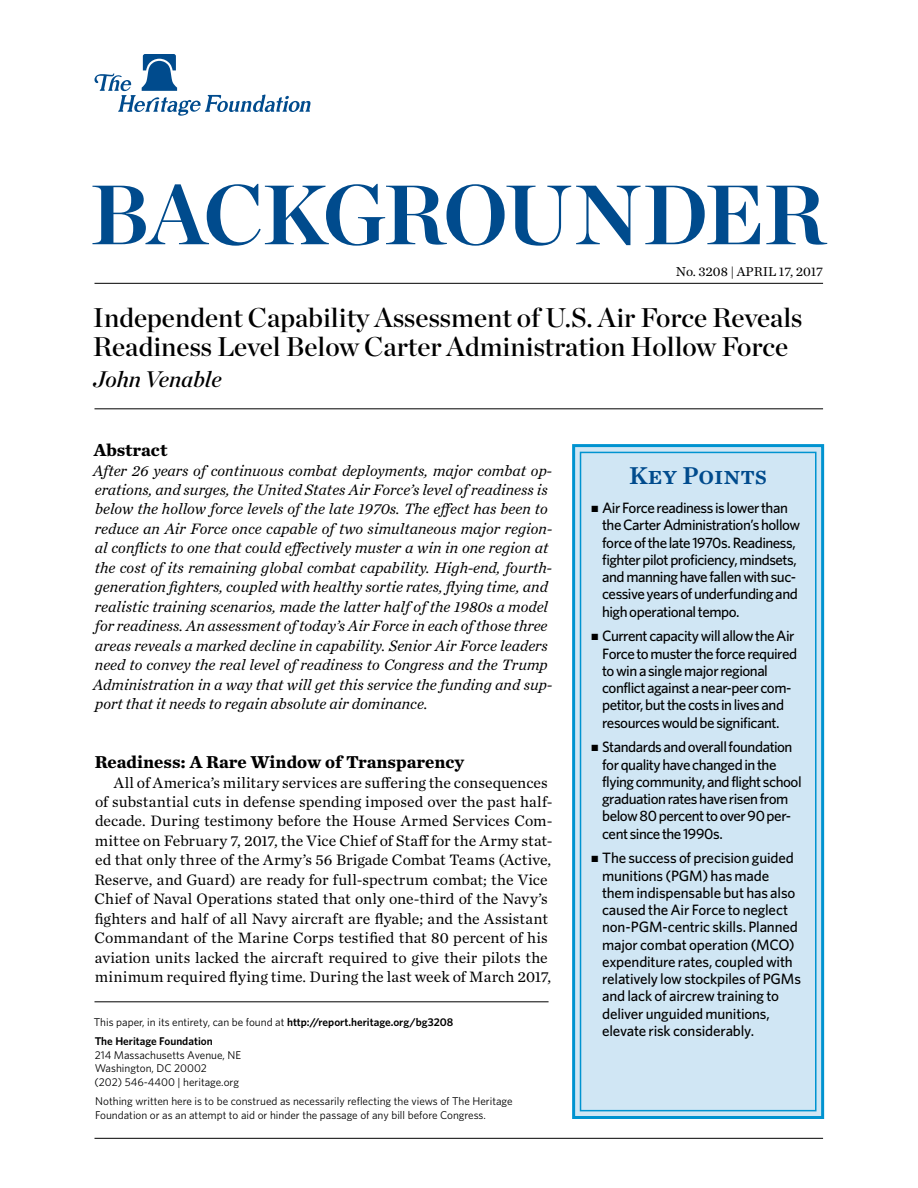
<style>
.page{position:relative;width:918px;height:1188px;background:#fff}
.page>*{position:absolute;margin:0;border:0;box-sizing:border-box;transform-origin:0 0}
.t1{font:84px "Chronicle Display Bold SC800";letter-spacing:-.025em;color:#004b8d}
.t2{font:27px/28.5px "Chronicle Display Semi";color:#000}
.t3{font:25.5px "Chronicle Text G1 Semi";color:#004b8d}
.t4{font:italic 22.5px "Chronicle Display Semi";color:#000}
.t5{font:700 18px "Chronicle Text G1";color:#000}
.t6{font:italic 15.75px/19.5px "Chronicle Text G1";color:#000}
.t7{font:15.75px/19.5px "Chronicle Text G1";letter-spacing:.005em;color:#000}
.t8{font:500 15px/17.2px "Whitney";letter-spacing:-.03em;color:#000}
.t9{font:13.5px "Chronicle Text G1";color:#000}
.t10{font:11.25px/13.5px "Whitney";color:#000}
.t11{font:600 11.25px/19.5px "Whitney";color:#000}
.s1{font-weight:400}
</style>
<div class="page">
<svg style="left:94px;top:54px;width:217px;height:62px"></svg>
<div style="left:572px;top:444px;width:252px;height:675px;background:#d0e6f4;border:3px solid #0093d0"></div>
<div style="left:580px;top:452px;width:237px;height:659px;border:2px solid #0093d0"></div>
<hr style="left:94px;top:1138px;width:729px;height:1px;background:#000">
<hr style="left:94px;top:283px;width:729px;height:1px;background:#000">
<hr style="left:94px;top:409px;width:729px;height:1px;background:#000">
<hr style="left:94px;top:1002px;width:455px;height:1px;background:#000">
<h1 class="t1" style="left:90px;top:147px;width:737px">BACKGROUNDER</h1>
<p class="t9" style="left:676px;top:262px;width:149px">No. 3208 | April 17, 2017</p>
<h2 class="t2" style="left:93px;top:301px;width:711px">Independent Capability Assessment of U.S. Air Force Reveals<br>Readiness Level Below Carter Administration Hollow Force</h2>
<h3 class="t4" style="left:93px;top:361px;width:130px">John Venable</h3>
<p class="t5" style="left:94px;top:435px;width:75px">Abstract</p>
<p class="t6" style="left:93px;top:460px;width:461px">After 26 years of continuous combat deployments, major combat op&shy;erations, and surges, the United States Air Force’s level of readiness is below the hollow force levels of the late 1970s. The effect has been to reduce an Air Force once capable of two simultaneous major region&shy;al conflicts to one that could effectively muster a win in one region at the cost of its remaining global combat capability. High-end, fourth&shy;generation fighters, coupled with healthy sortie rates, flying time, and realistic training scenarios, made the latter half of the 1980s a model for readiness. An assessment of today’s Air Force in each of those three areas reveals a marked decline in capability. Senior Air Force leaders need to convey the real level of readiness to Congress and the Trump Administration in a way that will get this service the funding and sup&shy;port that it needs to regain absolute air dominance.</p>
<p class="t5" style="left:95px;top:747px;width:371px">Readiness: A Rare Window of Transparency</p>
<p class="t7" style="left:94px;top:772px;width:460px;text-indent:19px">All of America’s military services are suffering the consequences of substantial cuts in defense spending imposed over the past half&shy;decade. During testimony before the House Armed Services Com&shy;mittee on February 7, 2017, the Vice Chief of Staff for the Army stat&shy;ed that only three of the Army’s 56 Brigade Combat Teams (Active, Reserve, and Guard) are ready for full-spectrum combat; the Vice Chief of Naval Operations stated that only one-third of the Navy’s fighters and half of all Navy aircraft are flyable; and the Assistant Commandant of the Marine Corps testified that 80 percent of his aviation units lacked the aircraft required to give their pilots the minimum required flying time. During the last week of March 2017,</p>
<p class="t11" style="left:94px;top:1012px;width:361px"><span class="s1">This paper, in its entirety, can be found at</span> http://report.heritage.org/bg3208<br>The Heritage Foundation</p>
<p class="t10" style="left:94px;top:1048px;width:148px">214 Massachusetts Avenue, NE<br>Washington, DC 20002<br>(202) 546-4400 | heritage.org</p>
<p class="t10" style="left:95px;top:1095px;width:419px">Nothing written here is to be construed as necessarily reflecting the views of The Heritage<br>Foundation or as an attempt to aid or hinder the passage of any bill before Congress.</p>
<h3 class="t3" style="left:629px;top:455px;width:139px">Key Points</h3>
<p class="t8" style="left:602px;top:499px;width:200px;text-indent:-11px">■ Air Force readiness is lower than the Carter Administration’s hollow force of the late 1970s. Readiness, fighter pilot proficiency, mindsets, and manning have fallen with suc&shy;cessive years of underfunding and high operational tempo.</p>
<p class="t8" style="left:602px;top:627px;width:197px;text-indent:-11px">■ Current capacity will allow the Air Force to muster the force required to win a single major regional conflict against a near-peer com&shy;petitor, but the costs in lives and resources would be significant.</p>
<p class="t8" style="left:602px;top:738px;width:201px;text-indent:-11px">■ Standards and overall foundation for quality have changed in the flying community, and flight school graduation rates have risen from below 80 percent to over 90 per&shy;cent since the 1990s.</p>
<p class="t8" style="left:602px;top:849px;width:200px;text-indent:-11px">■ The success of precision guided munitions (PGM) has made them indispensable but has also caused the Air Force to neglect non-PGM-centric skills. Planned major combat operation (MCO) expenditure rates, coupled with relatively low stockpiles of PGMs and lack of aircrew training to deliver unguided munitions, elevate risk considerably.</p>
</div>
